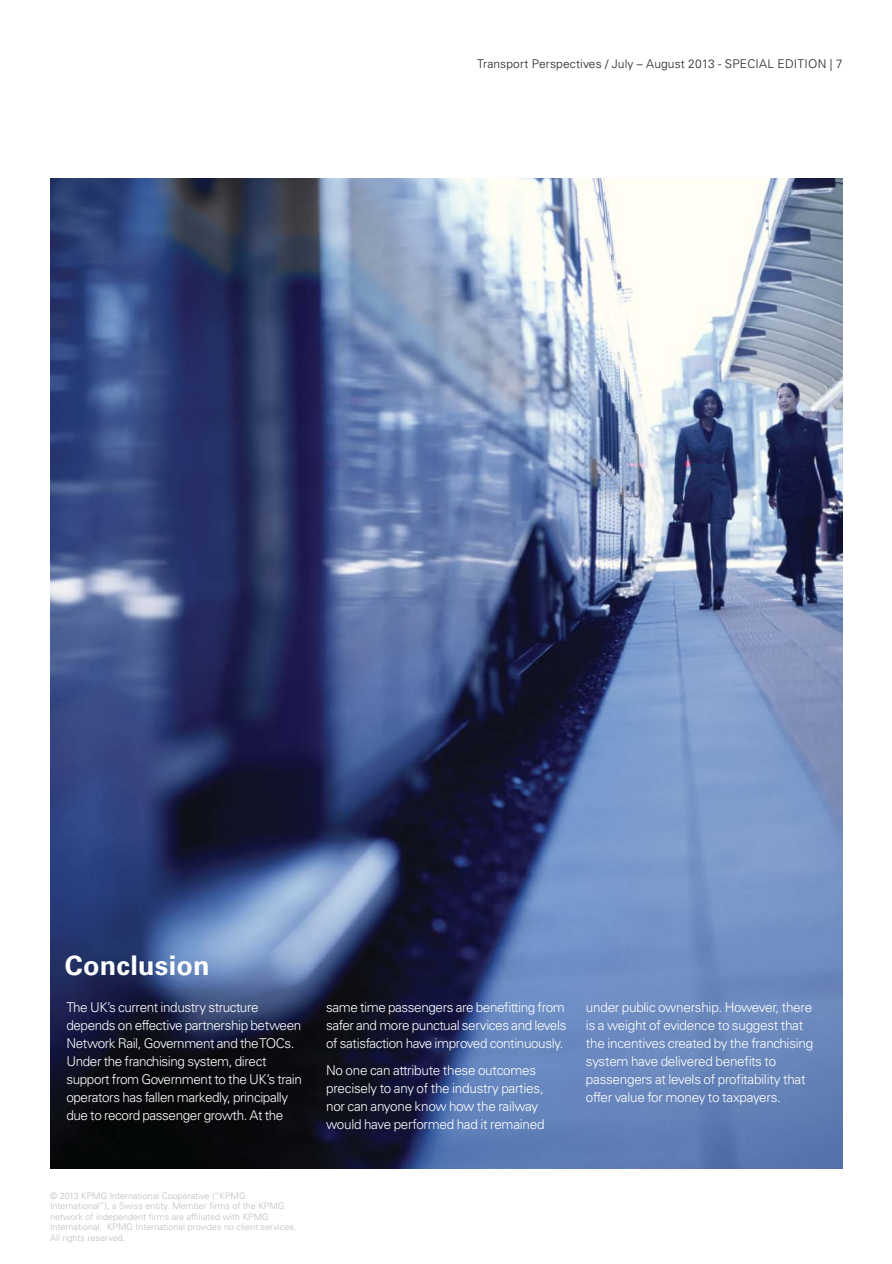
<style>
.page{position:relative;width:892px;height:1264px;background:#fff}
.page>*{position:absolute;margin:0;border:0;box-sizing:border-box;transform-origin:0 0}
.t1{font:700 27px "Univers LT Std";letter-spacing:.01em;color:#fff}
.t2{font:300 13.5px/18px "Univers LT Std";letter-spacing:-.03em;color:#fff}
.t3{font:300 12px "Univers LT Std";letter-spacing:.01em;color:#231f20}
.t4{font:300 9px/10.5px "Univers LT Std";color:#bbbdc0}
</style>
<div class="page">
<img style="left:51px;top:178px;width:792px;height:990px">
<p class="t3" style="left:477px;top:58px;width:366px">Transport Perspectives / July – August 2013 - SPECIAL EDITION | 7</p>
<h1 class="t1" style="left:65px;top:952px;width:146px">Conclusion</h1>
<p class="t2" style="left:66px;top:999px;width:237px">The UK’s current industry structure depends on effective partnership between Network Rail, Government and the TOCs.<br>Under the franchising system, direct support from Government to the UK’s train operators has fallen markedly, principally due to record passenger growth. At the</p>
<p class="t2" style="left:326px;top:999px;width:242px;text-align:justify">same time passengers are benefitting from safer and more punctual services and levels of satisfaction have improved continuously.</p>
<p class="t2" style="left:326px;top:1062px;width:220px">No one can attribute these outcomes precisely to any of the industry parties, nor can anyone know how the railway would have performed had it remained</p>
<p class="t2" style="left:586px;top:999px;width:229px">under public ownership. However, there is a weight of evidence to suggest that the incentives created by the franchising system have delivered benefits to passengers at levels of profitability that offer value for money to taxpayers.</p>
<p class="t4" style="left:50px;top:1191px;width:248px">© 2013 KPMG International Cooperative (“KPMG International”), a Swiss entity. Member firms of the KPMG network of independent firms are affiliated with KPMG International. KPMG International provides no client services.<br>All rights reserved.</p>
</div>
